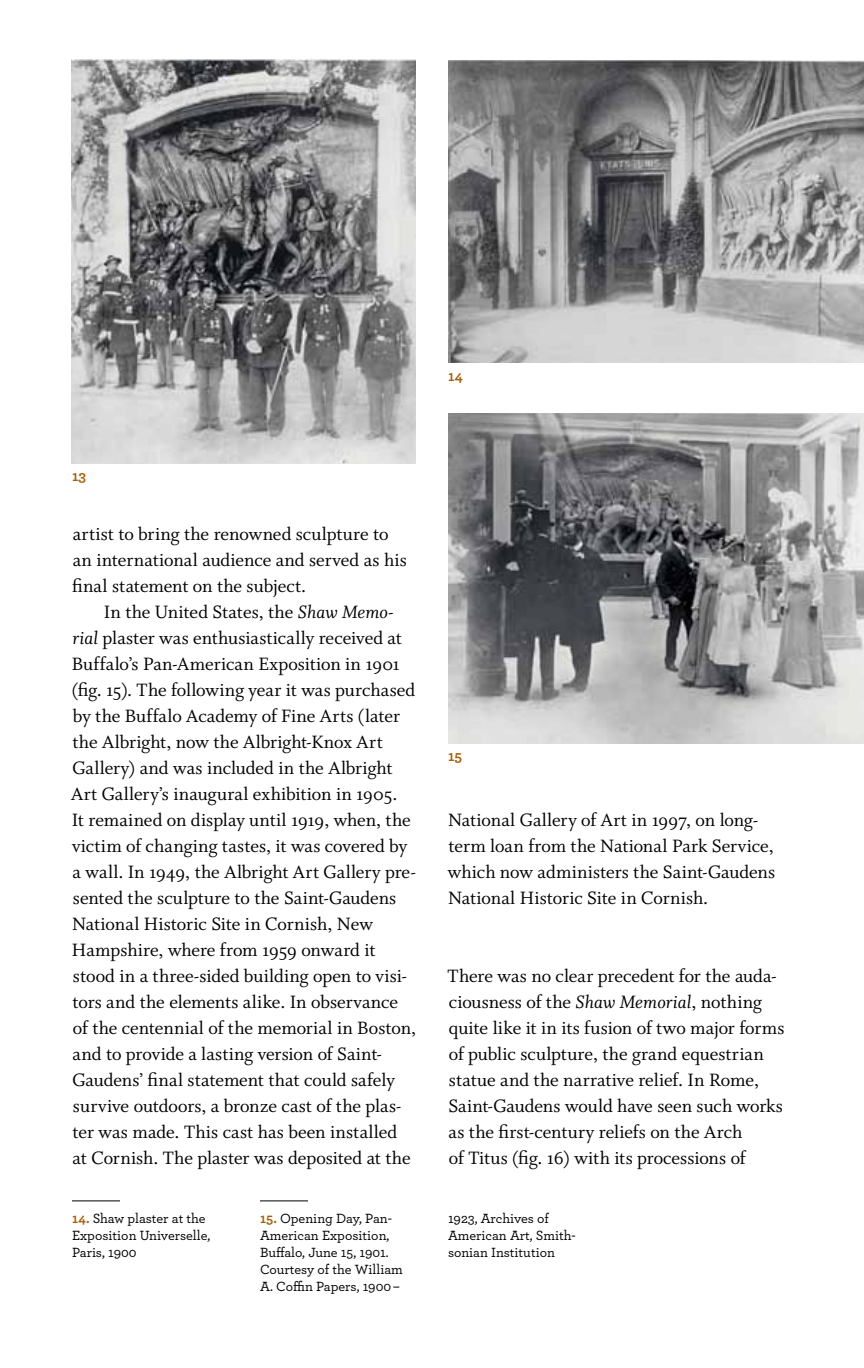
<style>
.page{position:relative;width:864px;height:1368px;background:#fff}
.page>*{position:absolute;margin:0;border:0;box-sizing:border-box;transform-origin:0 0}
.t1{font:20px/26px "Whitman Roman Os F";color:#000}
.t2{font:700 15px "Archer";color:#a7600c}
.t3{font:500 14px/17px "Archer";color:#000}
.s1{font-family:"Whitman Italic Os F"}
.s2{font-weight:700;color:#a7600c}
</style>
<div class="page">
<hr style="left:260px;top:1201px;width:48px;height:1px;background:#000">
<hr style="left:72px;top:1201px;width:48px;height:1px;background:#000">
<img style="left:71px;top:60px;width:345px;height:403px">
<img style="left:448px;top:60px;width:416px;height:303px">
<img style="left:448px;top:414px;width:416px;height:329px">
<p class="t2" style="left:448px;top:364px;width:17px">14</p>
<p class="t2" style="left:72px;top:464px;width:16px">13</p>
<p class="t1" style="left:72px;top:521px;width:337px">artist to bring the renowned sculpture to an international audience and served as his final statement on the subject.</p>
<p class="t1" style="left:71px;top:599px;width:347px;text-indent:33px">In the United States, the <span class="s1">Shaw Memo&shy;rial</span> plaster was enthusiastically received at Buffalo’s Pan-American Exposition in 1901 (fig. 15). The following year it was purchased by the Buffalo Academy of Fine Arts (later the Albright, now the Albright-Knox Art Gallery) and was included in the Albright Art Gallery’s inaugural exhibition in 1905.<br>It remained on display until 1919, when, the victim of changing tastes, it was covered by a wall. In 1949, the Albright Art Gallery pre&shy;sented the sculpture to the Saint-Gaudens National Historic Site in Cornish, New Hampshire, where from 1959 onward it stood in a three-sided building open to visi&shy;tors and the elements alike. In observance of the centennial of the memorial in Boston, and to provide a lasting version of Saint-Gaudens’ final statement that could safely survive outdoors, a bronze cast of the plas&shy;ter was made. This cast has been installed<br>at Cornish. The plaster was deposited at the</p>
<p class="t2" style="left:448px;top:744px;width:16px">15</p>
<p class="t1" style="left:448px;top:807px;width:329px">National Gallery of Art in 1997, on long&shy;term loan from the National Park Service, which now administers the Saint-Gaudens National Historic Site in Cornish.</p>
<p class="t1" style="left:448px;top:963px;width:338px">There was no clear precedent for the auda&shy;ciousness of the <span class="s1">Shaw Memorial</span>, nothing quite like it in its fusion of two major forms of public sculpture, the grand equestrian statue and the narrative relief. In Rome, Saint-Gaudens would have seen such works as the first-century reliefs on the Arch<br>of Titus (fig. 16) with its processions of</p>
<p class="t3" style="left:72px;top:1209px;width:140px"><span class="s2">14.</span> Shaw plaster at the<br>Exposition Universelle,<br>Paris, 1900</p>
<p class="t3" style="left:260px;top:1209px;width:144px"><span class="s2">15.</span> Opening Day, Pan-<br>American Exposition,<br>Buffalo, June 15, 1901.<br>Courtesy of the William<br>A. Coffin Papers, 1900 –</p>
<p class="t3" style="left:448px;top:1209px;width:128px">1923, Archives of<br>American Art, Smith&shy;sonian Institution</p>
</div>
